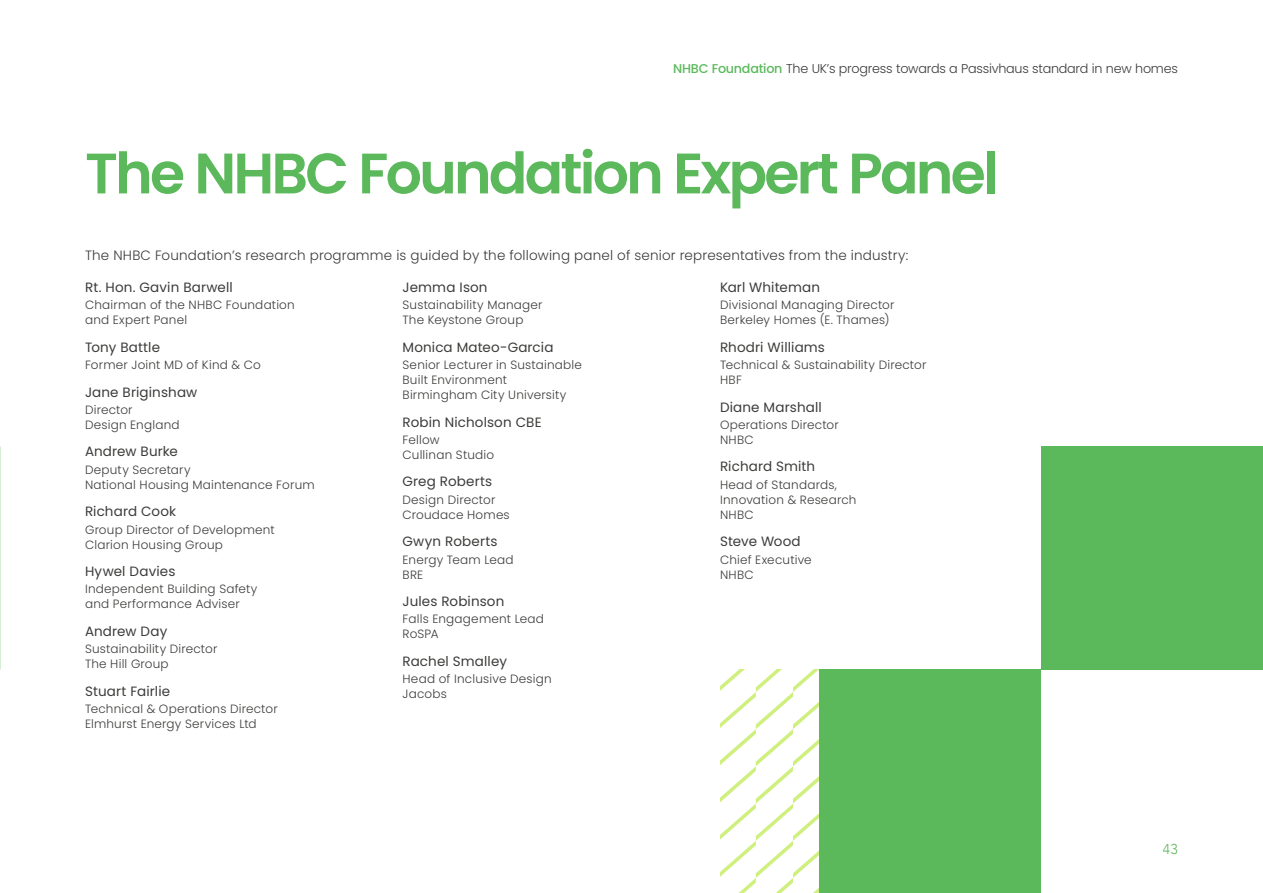
<style>
.page{position:relative;width:1263px;height:893px;background:#fff}
.page>*{position:absolute;margin:0;border:0;box-sizing:border-box;transform-origin:0 0}
.t1{font:600 57px "Poppins";letter-spacing:-.05em;color:#5bb95c}
.t2{font:300 14.25px "Avenir";color:#5bb95c}
.t3{font:13.5px "Poppins";letter-spacing:.01em;color:#3c3c3b}
.t4{font:300 13.5px "Poppins";letter-spacing:.01em;color:#3c3c3b}
.t5{font:300 12.75px "Poppins";letter-spacing:-.02em;color:#3c3c3b}
.t6{font:300 12px/15px "Poppins";letter-spacing:.015em;color:#3c3c3b}
.s1{font-weight:500;color:#5bb95c}
</style>
<div class="page">
<div style="left:1041px;top:446px;width:222px;height:224px;background:#5bb95c"></div>
<svg style="left:720px;top:670px;width:99px;height:223px"></svg>
<div style="left:819px;top:670px;width:222px;height:223px;background:#5bb95c"></div>
<p class="t5" style="left:673px;top:61px;width:506px"><span class="s1">NHBC Foundation</span> The UK’s progress towards a Passivhaus standard in new homes</p>
<h1 class="t1" style="left:85px;top:140px;width:915px">The NHBC Foundation Expert Panel</h1>
<p class="t4" style="left:85px;top:247px;width:825px">The NHBC Foundation’s research programme is guided by the following panel of senior representatives from the industry:</p>
<p class="t3" style="left:85px;top:279px;width:149px">Rt. Hon. Gavin Barwell</p>
<p class="t6" style="left:85px;top:297px;width:211px">Chairman of the NHBC Foundation and Expert Panel</p>
<p class="t3" style="left:85px;top:339px;width:77px">Tony Battle</p>
<p class="t6" style="left:85px;top:357px;width:177px">Former Joint MD of Kind &amp; Co</p>
<p class="t3" style="left:85px;top:384px;width:114px">Jane Briginshaw</p>
<p class="t6" style="left:85px;top:402px;width:96px">Director<br>Design England</p>
<p class="t3" style="left:85px;top:444px;width:94px">Andrew Burke</p>
<p class="t6" style="left:85px;top:462px;width:231px">Deputy Secretary<br>National Housing Maintenance Forum</p>
<p class="t3" style="left:85px;top:504px;width:93px">Richard Cook</p>
<p class="t6" style="left:85px;top:522px;width:191px">Group Director of Development<br>Clarion Housing Group</p>
<p class="t3" style="left:85px;top:564px;width:92px">Hywel Davies</p>
<p class="t6" style="left:85px;top:582px;width:174px">Independent Building Safety and Performance Adviser</p>
<p class="t3" style="left:85px;top:624px;width:84px">Andrew Day</p>
<p class="t6" style="left:85px;top:642px;width:134px">Sustainability Director<br>The Hill Group</p>
<p class="t3" style="left:85px;top:683px;width:87px">Stuart Fairlie</p>
<p class="t6" style="left:85px;top:701px;width:194px">Technical &amp; Operations Director<br>Elmhurst Energy Services Ltd</p>
<p class="t3" style="left:720px;top:279px;width:101px">Karl Whiteman</p>
<p class="t6" style="left:720px;top:297px;width:176px">Divisional Managing Director<br>Berkeley Homes (E. Thames)</p>
<p class="t3" style="left:720px;top:339px;width:106px">Rhodri Williams</p>
<p class="t6" style="left:720px;top:357px;width:208px">Technical &amp; Sustainability Director<br>HBF</p>
<p class="t3" style="left:720px;top:399px;width:103px">Diane Marshall</p>
<p class="t6" style="left:720px;top:417px;width:120px">Operations Director<br>NHBC</p>
<p class="t3" style="left:720px;top:459px;width:97px">Richard Smith</p>
<p class="t6" style="left:720px;top:477px;width:138px">Head of Standards,<br>Innovation &amp; Research<br>NHBC</p>
<p class="t3" style="left:720px;top:534px;width:82px">Steve Wood</p>
<p class="t6" style="left:720px;top:552px;width:93px">Chief Executive<br>NHBC</p>
<p class="t3" style="left:403px;top:279px;width:86px">Jemma Ison</p>
<p class="t6" style="left:403px;top:297px;width:141px">Sustainability Manager<br>The Keystone Group</p>
<p class="t3" style="left:403px;top:339px;width:152px">Monica Mateo-Garcia</p>
<p class="t6" style="left:403px;top:357px;width:181px">Senior Lecturer in Sustainable<br>Built Environment<br>Birmingham City University</p>
<p class="t3" style="left:403px;top:414px;width:141px">Robin Nicholson CBE</p>
<p class="t6" style="left:403px;top:432px;width:93px">Fellow<br>Cullinan Studio</p>
<p class="t3" style="left:403px;top:474px;width:91px">Greg Roberts</p>
<p class="t6" style="left:403px;top:492px;width:109px">Design Director<br>Croudace Homes</p>
<p class="t3" style="left:403px;top:534px;width:96px">Gwyn Roberts</p>
<p class="t6" style="left:403px;top:552px;width:113px">Energy Team Lead<br>BRE</p>
<p class="t3" style="left:403px;top:594px;width:103px">Jules Robinson</p>
<p class="t6" style="left:403px;top:612px;width:143px">Falls Engagement Lead<br>RoSPA</p>
<p class="t3" style="left:403px;top:654px;width:106px">Rachel Smalley</p>
<p class="t6" style="left:403px;top:672px;width:151px">Head of Inclusive Design<br>Jacobs</p>
<p class="t2" style="left:1163px;top:840px;width:16px">43</p>
</div>
